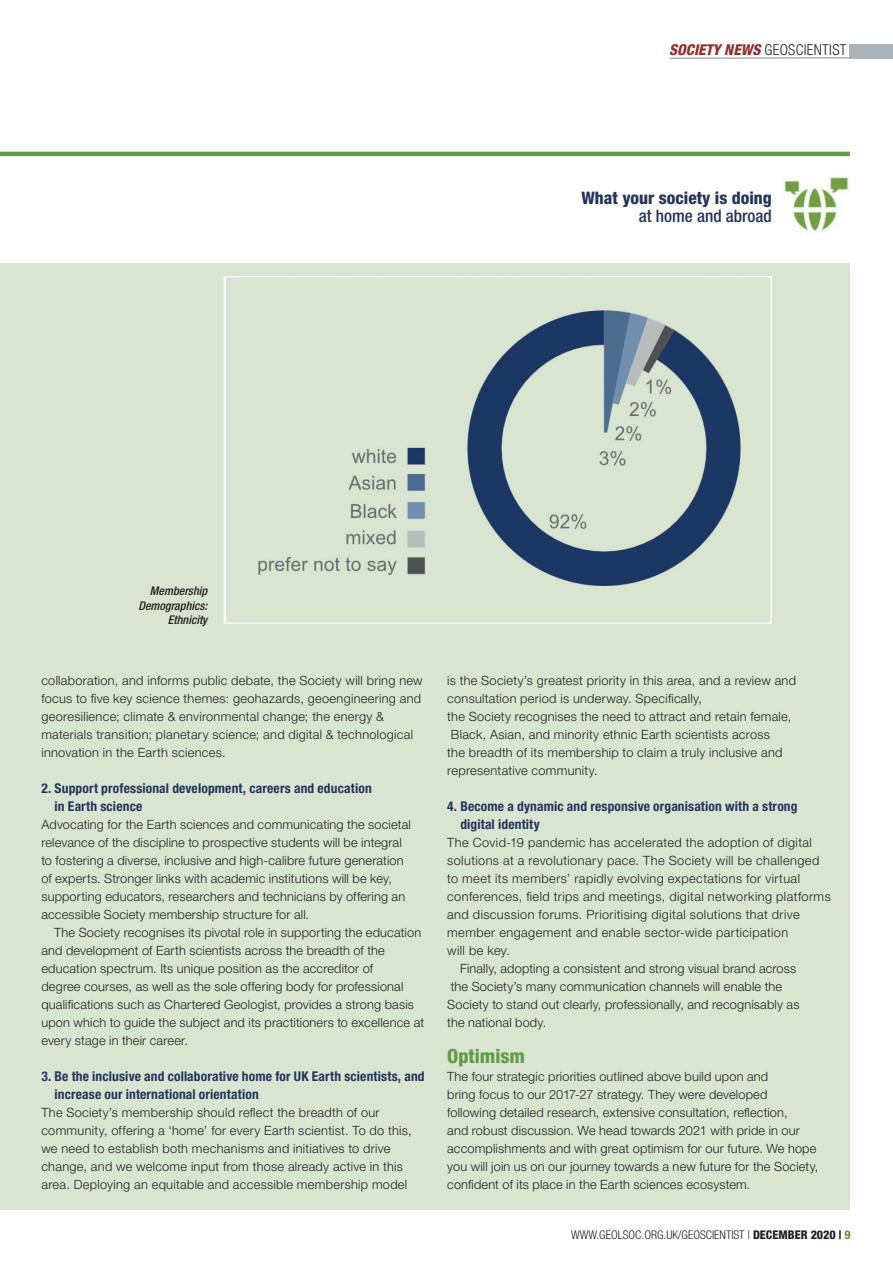
<style>
.page{position:relative;width:893px;height:1264px;background:#fff}
.page>*{position:absolute;margin:0;border:0;box-sizing:border-box;transform-origin:0 0}
.t1{font:800 condensed 19.5px "Helvetica Neue LT";color:#649b49}
.t2{font:800 condensed 17.25px "Helvetica Neue LT";color:#24345a}
.t3{font:500 condensed 17.25px "Helvetica Neue LT";color:#24345a}
.t4{font:300 condensed 15px "Helvetica Neue LT";letter-spacing:.02em;color:#231f20}
.t5{font:700 condensed 13.5px/18px "Helvetica Neue LT";letter-spacing:.01em;color:#24345a}
.t6{font:300 12.75px/18px "Helvetica Neue LT";letter-spacing:.015em;color:#231f20}
.t7{font:300 12.75px "Helvetica Neue LT";letter-spacing:.035em;color:#231f20}
.t8{font:300 condensed 12px "Helvetica Neue LT";color:#231f20}
.t9{font:italic 500 condensed 12px/14.4px "Helvetica Neue LT";color:#231f20;text-align:right}
.s1{font-weight:800;font-style:italic;color:#932e2f}
.s2{font-weight:800}
.s3{font-weight:800;color:#649b49}
</style>
<div class="page">
<img style="left:782px;top:176px;width:67px;height:57px">
<div style="left:848px;top:44px;width:44px;height:14px;background:#a9b3b7"></div>
<svg style="left:669px;top:56px;width:223px;height:3px"></svg>
<hr style="left:0;top:152px;width:849px;height:4px;background:#649b49">
<div style="left:0;top:264px;width:849px;height:946px;background:#dae5d1"></div>
<img style="left:258px;top:310px;width:483px;height:276px">
<div style="left:223px;top:276px;width:548px;height:348px;border:2px solid #f9fcfe"></div>
<p class="t4" style="left:668px;top:41px;width:179px"><span class="s1">SOCIETY NEWS</span> GEOSCIENTIST</p>
<h2 class="t2" style="left:581px;top:187px;width:192px">What your society is doing</h2>
<h2 class="t3" style="left:638px;top:205px;width:134px">at home and abroad</h2>
<p class="t9" style="left:138px;top:583px;width:70px">Membership<br>Demographics:<br>Ethnicity</p>
<p class="t6" style="left:41px;top:671px;width:383px">collaboration, and informs public debate, the Society will bring new focus to five key science themes: geohazards, geoengineering and georesilience; climate &amp; environmental change; the energy &amp; materials transition; planetary science; and digital &amp; technological innovation in the Earth sciences.</p>
<p class="t5" style="left:55px;top:778px;width:318px;text-indent:-13px">2. Support professional development, careers and education in Earth science</p>
<p class="t6" style="left:41px;top:815px;width:371px">Advocating for the Earth sciences and communicating the societal relevance of the discipline to prospective students will be integral to fostering a diverse, inclusive and high-calibre future generation of experts. Stronger links with academic institutions will be key, supporting educators, researchers and technicians by offering an accessible Society membership structure for all.</p>
<p class="t6" style="left:41px;top:923px;width:384px;text-indent:13px">The Society recognises its pivotal role in supporting the education and development of Earth scientists across the breadth of the education spectrum. Its unique position as the accreditor of<br>degree courses, as well as the sole offering body for professional qualifications such as Chartered Geologist, provides a strong basis upon which to guide the subject and its practitioners to excellence at every stage in their career.</p>
<p class="t5" style="left:54px;top:1066px;width:371px;text-indent:-13px">3. Be the inclusive and collaborative home for UK Earth scientists, and increase our international orientation</p>
<p class="t6" style="left:41px;top:1103px;width:371px">The Society’s membership should reflect the breadth of our community, offering a ‘home’ for every Earth scientist. To do this, we need to establish both mechanisms and initiatives to drive change, and we welcome input from those already active in this area. Deploying an equitable and accessible membership model</p>
<p class="t6" style="left:447px;top:671px;width:350px">is the Society’s greatest priority in this area, and a review and consultation period is underway. Specifically,<br>the Society recognises the need to attract and retain female, Black, Asian, and minority ethnic Earth scientists across<br>the breadth of its membership to claim a truly inclusive and representative community.</p>
<p class="t5" style="left:460px;top:796px;width:338px;text-indent:-13px">4. Become a dynamic and responsive organisation with a strong digital identity</p>
<p class="t7" style="left:447px;top:834px;width:366px">The Covid-19 pandemic has accelerated the adoption of digital</p>
<p class="t7" style="left:447px;top:852px;width:373px">solutions at a revolutionary pace. The Society will be challenged</p>
<p class="t7" style="left:447px;top:870px;width:354px">to meet its members’ rapidly evolving expectations for virtual</p>
<p class="t6" style="left:447px;top:887px;width:385px">conferences, field trips and meetings, digital networking platforms</p>
<p class="t6" style="left:447px;top:905px;width:354px">and discussion forums. Prioritising digital solutions that drive</p>
<p class="t7" style="left:447px;top:924px;width:342px">member engagement and enable sector-wide participation</p>
<p class="t6" style="left:447px;top:941px;width:64px">will be key.</p>
<p class="t6" style="left:460px;top:959px;width:338px">Finally, adopting a consistent and strong visual brand across</p>
<p class="t6" style="left:450px;top:977px;width:333px">the Society’s many communication channels will enable the</p>
<p class="t6" style="left:447px;top:995px;width:353px">Society to stand out clearly, professionally, and recognisably as</p>
<p class="t6" style="left:447px;top:1013px;width:100px">the national body.</p>
<h1 class="t1" style="left:447px;top:1043px;width:79px">Optimism</h1>
<p class="t6" style="left:447px;top:1067px;width:372px">The four strategic priorities outlined above build upon and<br>bring focus to our 2017-27 strategy. They were developed following detailed research, extensive consultation, reflection,<br>and robust discussion. We head towards 2021 with pride in our accomplishments and with great optimism for our future. We hope you will join us on our journey towards a new future for the Society, confident of its place in the Earth sciences ecosystem.</p>
<p class="t8" style="left:571px;top:1228px;width:281px">WWW.GEOLSOC.ORG.UK/GEOSCIENTIST | <span class="s2">DECEMBER 2020 |</span> <span class="s3">9</span></p>
</div>
